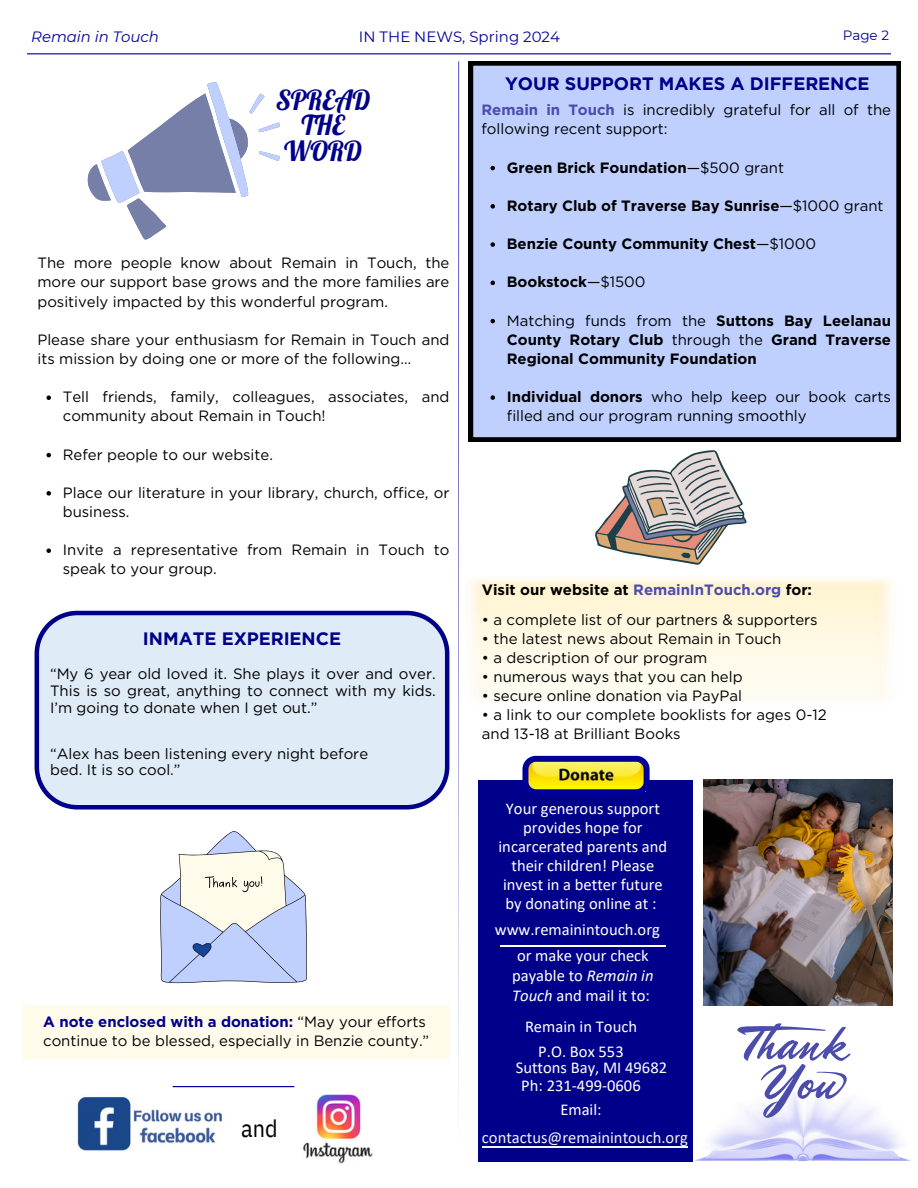
<style>
.page{position:relative;width:918px;height:1188px;background:#fff}
.page>*{position:absolute;margin:0;border:0;box-sizing:border-box;transform-origin:0 0}
.t1{font:27px/25.8px "Pattaya";letter-spacing:-.005em;color:#00008a;text-align:center}
.t2{font:24px "IBM Plex Sans Cond";color:#000}
.t3{font:700 18px "Gotham";letter-spacing:-.005em;color:#00008a}
.t4{font:16.65px "Calibri";color:#f3f3f3}
.t5{font:16.5px/19.2px "Calibri";color:#fff}
.t6{font:15px/19.2px "Gotham";letter-spacing:-.005em;color:#000}
.t7{font:700 15px/19.2px "Gotham";letter-spacing:-.005em;color:#000;text-align:justify}
.t8{font:700 15px "Gotham";letter-spacing:-.005em;color:#00008a}
.t9{font:15px "Montserrat";color:#009}
.t10{font:italic 15px "Montserrat";letter-spacing:-.005em;color:#009}
.t11{font:13.5px "Montserrat";color:#009}
.s1{font-weight:400;color:#000}
.s2{font-weight:700;color:#4c4cad}
.s3{font-weight:400}
.s4{font-weight:700}
.s5{color:#4c4cad}
.s6{font-style:italic}
</style>
<div class="page">
<div style="left:478px;top:780px;width:214px;height:381px;background:#00008a"></div>
<hr style="left:501px;top:945px;width:165px;height:1px;background:#fff">
<hr style="left:482px;top:1146px;width:206px;height:1px;background:#f3f3f3">
<img style="left:303px;top:1095px;width:70px;height:68px">
<hr style="left:458px;top:61px;width:1px;height:1099px;background:#009">
<img style="left:529px;top:763px;width:114px;height:25px">
<hr style="left:27px;top:53px;width:864px;height:1px;background:#009">
<div style="left:522px;top:756px;width:128px;height:39px;border:6px solid #009;border-radius:10px"></div>
<img style="left:77px;top:1097px;width:145px;height:54px">
<hr style="left:173px;top:1086px;width:121px;height:1px;background:#009">
<img style="left:692px;top:1091px;width:219px;height:70px">
<img style="left:704px;top:780px;width:189px;height:226px">
<svg style="left:737px;top:1023px;width:114px;height:95px"></svg>
<svg style="left:35px;top:611px;width:414px;height:199px;background:#d2ddf0"></svg>
<svg style="left:160px;top:831px;width:147px;height:153px"></svg>
<div style="left:22px;top:1005px;width:427px;height:54px;background:#fffbeb"></div>
<div style="left:469px;top:61px;width:432px;height:380px;background:#bfd0ff"></div>
<svg style="left:595px;top:450px;width:152px;height:115px"></svg>
<svg style="left:88px;top:82px;width:192px;height:158px"></svg>
<svg style="left:46px;top:395px;width:5px;height:5px"></svg>
<svg style="left:46px;top:453px;width:5px;height:4px"></svg>
<svg style="left:46px;top:491px;width:5px;height:5px"></svg>
<svg style="left:46px;top:548px;width:5px;height:5px"></svg>
<svg style="left:491px;top:166px;width:4px;height:4px"></svg>
<svg style="left:491px;top:204px;width:4px;height:5px"></svg>
<svg style="left:491px;top:242px;width:4px;height:5px"></svg>
<svg style="left:491px;top:281px;width:4px;height:4px"></svg>
<svg style="left:491px;top:319px;width:4px;height:4px"></svg>
<svg style="left:491px;top:395px;width:4px;height:5px"></svg>
<p class="t10" style="left:31px;top:27px;width:129px">Remain in Touch</p>
<p class="t9" style="left:359px;top:27px;width:203px">IN THE NEWS, Spring 2024</p>
<p class="t11" style="left:843px;top:27px;width:48px">Page 2</p>
<p class="t1" style="left:276px;top:88px;width:96px">SPREAD<br>THE<br>WORD</p>
<p class="t6" style="left:37px;top:253px;width:414px;text-align:justify">The more people know about Remain in Touch, the more our support base grows and the more families are positively impacted by this wonderful program.</p>
<h2 class="t6" style="left:37px;top:330px;width:414px">Please share your enthusiasm for Remain in Touch and its mission by doing one or more of the following…</h2>
<p class="t6" style="left:63px;top:387px;width:388px">Tell friends, family, colleagues, associates, and community about Remain in Touch!</p>
<h3 class="t6" style="left:63px;top:445px;width:212px">Refer people to our website.</h3>
<p class="t6" style="left:63px;top:483px;width:388px">Place our literature in your library, church, office, or business.</p>
<p class="t6" style="left:63px;top:540px;width:388px">Invite a representative from Remain in Touch to speak to your group.</p>
<p class="t3" style="left:143px;top:628px;width:200px">INMATE EXPERIENCE</p>
<p class="t6" style="left:50px;top:665px;width:387px;line-height:16.8px;text-align:justify">“My 6 year old loved it. She plays it over and over.<br>This is so great, anything to connect with my kids.<br>I’m going to donate when I get out.”</p>
<p class="t6" style="left:50px;top:744px;width:320px">“Alex has been listening every night before</p>
<p class="t6" style="left:50px;top:760px;width:132px">bed. It is so cool.”</p>
<p class="t8" style="left:43px;top:1012px;width:384px">A note enclosed with a donation: <span class="s1">“May your efforts</span></p>
<p class="t6" style="left:43px;top:1031px;width:388px">continue to be blessed, especially in Benzie county.”</p>
<p class="t2" style="left:241px;top:1112px;width:38px">and</p>
<p class="t3" style="left:505px;top:73px;width:366px">YOUR SUPPORT MAKES A DIFFERENCE</p>
<p class="t6" style="left:482px;top:100px;width:411px"><span class="s2">Remain in Touch</span> is incredibly grateful for all of the following recent support:</p>
<h5 class="t7" style="left:507px;top:158px;width:279px">Green Brick Foundation<span class="s3">—$500 grant</span></h5>
<p class="t7" style="left:507px;top:196px;width:378px">Rotary Club of Traverse Bay Sunrise<span class="s3">—$1000 grant</span></p>
<p class="t7" style="left:507px;top:234px;width:311px">Benzie County Community Chest<span class="s3">—$1000</span></p>
<p class="t7" style="left:507px;top:272px;width:140px">Bookstock<span class="s3">—$1500</span></p>
<p class="t7" style="left:507px;top:311px;width:386px"><span class="s3">Matching funds from the</span> Suttons Bay Leelanau County Rotary Club <span class="s3">through the</span> Grand Traverse Regional Community Foundation</p>
<p class="t6" style="left:507px;top:387px;width:386px"><span class="s4">Individual donors</span> who help keep our book carts filled and our program running smoothly</p>
<p class="t7" style="left:482px;top:580px;width:332px">Visit our website at <span class="s5">RemainInTouch.org</span> for:</p>
<p class="t6" style="left:482px;top:610px;width:337px">• a complete list of our partners &amp; supporters</p>
<p class="t6" style="left:482px;top:629px;width:301px">• the latest news about Remain in Touch</p>
<p class="t6" style="left:482px;top:648px;width:227px">• a description of our program</p>
<p class="t6" style="left:482px;top:667px;width:262px">• numerous ways that you can help</p>
<p class="t6" style="left:482px;top:686px;width:262px">• secure online donation via PayPal</p>
<p class="t6" style="left:482px;top:705px;width:346px">• a link to our complete booklists for ages 0-12</p>
<p class="t6" style="left:482px;top:724px;width:200px">and 13-18 at Brilliant Books</p>
<p class="t5" style="left:499px;top:800px;width:170px;text-align:center">Your generous support provides hope for incarcerated parents and their children! Please invest in a better future by donating online at :</p>
<p class="t5" style="left:517px;top:918px;width:144px;line-height:25.8px;text-indent:-22px">www.remainintouch.org or make your check</p>
<p class="t5" style="left:512px;top:967px;width:143px;line-height:20.2px">payable to <span class="s6">Remain in<br>Touch</span> and mail it to:</p>
<p class="t5" style="left:525px;top:1015px;width:114px;line-height:24.8px;text-align:center">Remain in Touch<br>P.O. Box 553</p>
<p class="t5" style="left:521px;top:1060px;width:147px;line-height:18px;text-indent:-6px">Suttons Bay, MI 49682<br>Ph: 231-499-0606</p>
<p class="t5" style="left:560px;top:1101px;width:43px">Email:</p>
<p class="t4" style="left:482px;top:1130px;width:207px">contactus@remainintouch.org</p>
</div>
